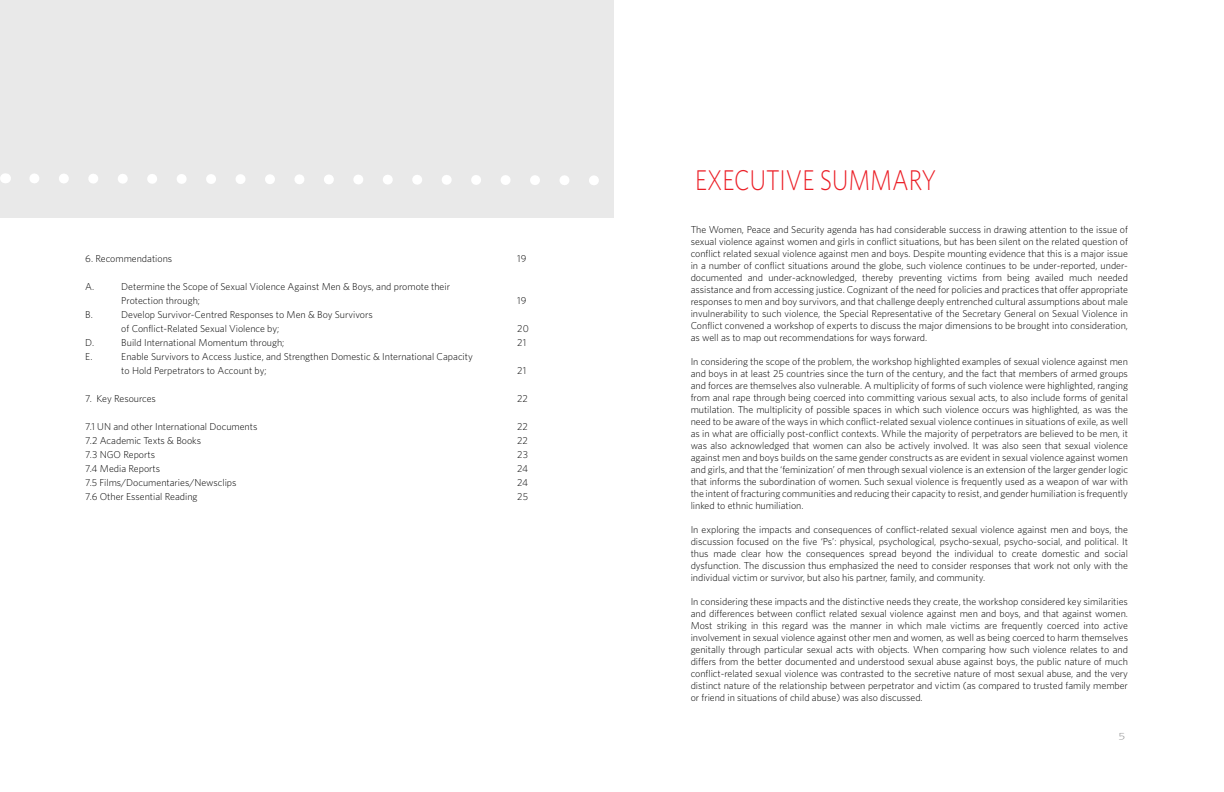
<style>
.page{position:relative;width:1224px;height:792px;background:#fff}
.page>*{position:absolute;margin:0;border:0;box-sizing:border-box;transform-origin:0 0}
.t1{font:300 28.6px "Whitney";color:#eb1d25;scale:.84 1}
.t2{font:300 10px/12px "Whitney";color:#000;text-align:justify}
.t3{font:10px "Whitney Light SC";color:#89898a;scale:1.32 1}
</style>
<div class="page">
<div style="left:0;top:0;width:614px;height:217px;background:#e9e9e9"></div>
<svg style="left:29px;top:173px;width:570px;height:12px"></svg>
<p class="t2" style="left:85px;top:252px;width:88px">6. Recommendations</p>
<p class="t2" style="left:517px;top:252px;width:11px">19</p>
<p class="t2" style="left:85px;top:280px;width:11px">A.</p>
<p class="t2" style="left:121px;top:279px;width:330px;line-height:14px">Determine the Scope of Sexual Violence Against Men &amp; Boys, and promote their<br>Protection through;</p>
<p class="t2" style="left:517px;top:294px;width:11px">19</p>
<p class="t2" style="left:85px;top:308px;width:9px">B.</p>
<p class="t2" style="left:121px;top:307px;width:253px;line-height:14px">Develop Survivor-Centred Responses to Men &amp; Boy Survivors of Conflict-Related Sexual Violence by;</p>
<p class="t2" style="left:517px;top:322px;width:13px">20</p>
<p class="t2" style="left:85px;top:336px;width:10px">D.</p>
<p class="t2" style="left:121px;top:336px;width:165px">Build International Momentum through;</p>
<p class="t2" style="left:517px;top:336px;width:10px">21</p>
<p class="t2" style="left:85px;top:350px;width:9px">E.</p>
<p class="t2" style="left:121px;top:349px;width:353px;line-height:14px">Enable Survivors to Access Justice, and Strengthen Domestic &amp; International Capacity to Hold Perpetrators to Account by;</p>
<p class="t2" style="left:517px;top:364px;width:10px">21</p>
<p class="t2" style="left:85px;top:392px;width:72px">7. Key Resources</p>
<p class="t2" style="left:517px;top:392px;width:12px">22</p>
<p class="t2" style="left:85px;top:420px;width:174px">7.1 UN and other International Documents</p>
<p class="t2" style="left:517px;top:420px;width:12px">22</p>
<p class="t2" style="left:85px;top:434px;width:117px">7.2 Academic Texts &amp; Books</p>
<p class="t2" style="left:517px;top:434px;width:12px">22</p>
<p class="t2" style="left:85px;top:448px;width:71px">7.3 NGO Reports</p>
<p class="t2" style="left:517px;top:448px;width:12px">23</p>
<p class="t2" style="left:85px;top:462px;width:76px">7.4 Media Reports</p>
<p class="t2" style="left:517px;top:462px;width:12px">24</p>
<p class="t2" style="left:85px;top:476px;width:153px">7.5 Films/Documentaries/Newsclips</p>
<p class="t2" style="left:517px;top:476px;width:12px">24</p>
<p class="t2" style="left:85px;top:490px;width:114px">7.6 Other Essential Reading</p>
<p class="t2" style="left:517px;top:490px;width:12px">25</p>
<h1 class="t1" style="left:695px;top:164px;width:289px">EXECUTIVE SUMMARY</h1>
<p class="t2" style="left:691px;top:224px;width:439px">The Women, Peace and Security agenda has had considerable success in drawing attention to the issue of sexual violence against women and girls in conflict situations, but has been silent on the related question of conflict related sexual violence against men and boys. Despite mounting evidence that this is a major issue in a number of conflict situations around the globe, such violence continues to be under-reported, under&shy;documented and under-acknowledged, thereby preventing victims from being availed much needed assistance and from accessing justice. Cognizant of the need for policies and practices that offer appropriate responses to men and boy survivors, and that challenge deeply entrenched cultural assumptions about male invulnerability to such violence, the Special Representative of the Secretary General on Sexual Violence in Conflict convened a workshop of experts to discuss the major dimensions to be brought into consideration, as well as to map out recommendations for ways forward.</p>
<p class="t2" style="left:691px;top:356px;width:439px">In considering the scope of the problem, the workshop highlighted examples of sexual violence against men and boys in at least 25 countries since the turn of the century, and the fact that members of armed groups and forces are themselves also vulnerable. A multiplicity of forms of such violence were highlighted, ranging from anal rape through being coerced into committing various sexual acts, to also include forms of genital mutilation. The multiplicity of possible spaces in which such violence occurs was highlighted, as was the need to be aware of the ways in which conflict-related sexual violence continues in situations of exile, as well as in what are officially post-conflict contexts. While the majority of perpetrators are believed to be men, it was also acknowledged that women can also be actively involved. It was also seen that sexual violence against men and boys builds on the same gender constructs as are evident in sexual violence against women and girls, and that the ‘feminization’ of men through sexual violence is an extension of the larger gender logic that informs the subordination of women. Such sexual violence is frequently used as a weapon of war with the intent of fracturing communities and reducing their capacity to resist, and gender humiliation is frequently linked to ethnic humiliation.</p>
<p class="t2" style="left:691px;top:524px;width:439px">In exploring the impacts and consequences of conflict-related sexual violence against men and boys, the discussion focused on the five ‘Ps’: physical, psychological, psycho-sexual, psycho-social, and political. It thus made clear how the consequences spread beyond the individual to create domestic and social dysfunction. The discussion thus emphasized the need to consider responses that work not only with the individual victim or survivor, but also his partner, family, and community.</p>
<p class="t2" style="left:691px;top:596px;width:439px">In considering these impacts and the distinctive needs they create, the workshop considered key similarities and differences between conflict related sexual violence against men and boys, and that against women.<br>Most striking in this regard was the manner in which male victims are frequently coerced into active involvement in sexual violence against other men and women, as well as being coerced to harm themselves genitally through particular sexual acts with objects. When comparing how such violence relates to and differs from the better documented and understood sexual abuse against boys, the public nature of much conflict-related sexual violence was contrasted to the secretive nature of most sexual abuse, and the very distinct nature of the relationship between perpetrator and victim (as compared to trusted family member or friend in situations of child abuse) was also discussed.</p>
<p class="t3" style="left:1119px;top:729px;width:6px">5</p>
</div>
